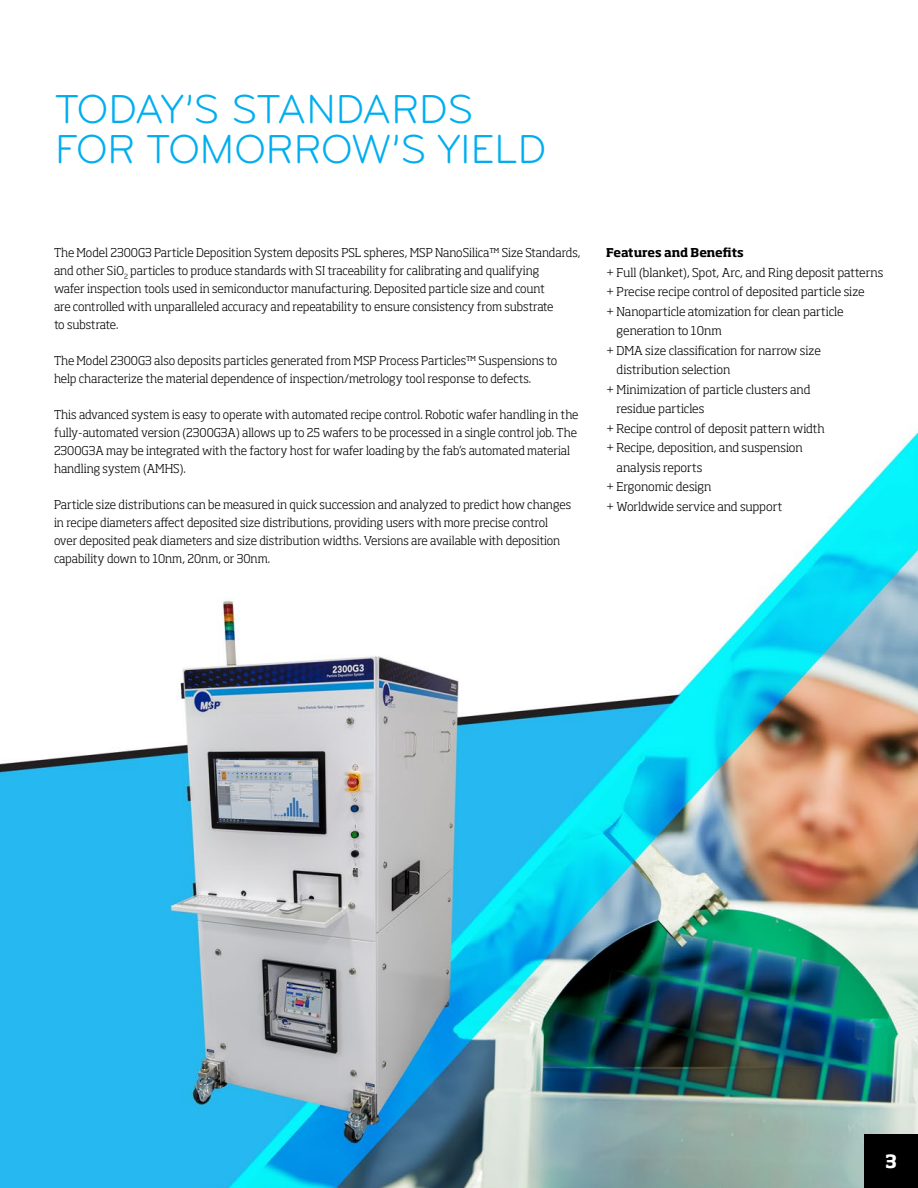
<style>
.page{position:relative;width:918px;height:1188px;background:#fff}
.page>*{position:absolute;margin:0;border:0;box-sizing:border-box;transform-origin:0 0}
.t1{font:42px/40.5px "Bryant";color:#00aeef}
.t2{font:700 18px "Soho Std";color:#fff}
.t3{font:300 12px/18px "Soho Std";letter-spacing:-.005em;color:#000}
.t4{font:700 12px "Soho Std";letter-spacing:-.005em;color:#000}
</style>
<div class="page">
<img style="left:0;top:429px;width:918px;height:759px">
<div style="left:864px;top:1134px;width:54px;height:54px;background:#000"></div>
<h1 class="t1" style="left:55px;top:89px;width:493px">TODAY’S STANDARDS<br>FOR TOMORROW’S YIELD</h1>
<p class="t3" style="left:54px;top:243px;width:528px">The Model 2300G3 Particle Deposition System deposits PSL spheres, MSP NanoSilica™ Size Standards, and other SiO<sub>2</sub> particles to produce standards with SI traceability for calibrating and qualifying<br>wafer inspection tools used in semiconductor manufacturing. Deposited particle size and count<br>are controlled with unparalleled accuracy and repeatability to ensure consistency from substrate<br>to substrate.</p>
<p class="t3" style="left:54px;top:351px;width:505px">The Model 2300G3 also deposits particles generated from MSP Process Particles™ Suspensions to help characterize the material dependence of inspection/metrology tool response to defects.</p>
<p class="t3" style="left:54px;top:405px;width:526px">This advanced system is easy to operate with automated recipe control. Robotic wafer handling in the fully-automated version (2300G3A) allows up to 25 wafers to be processed in a single control job. The 2300G3A may be integrated with the factory host for wafer loading by the fab’s automated material handling system (AMHS).</p>
<p class="t3" style="left:54px;top:495px;width:519px">Particle size distributions can be measured in quick succession and analyzed to predict how changes in recipe diameters affect deposited size distributions, providing users with more precise control over deposited peak diameters and size distribution widths. Versions are available with deposition capability down to 10nm, 20nm, or 30nm.</p>
<p class="t4" style="left:606px;top:245px;width:139px">Features and Benefits</p>
<p class="t3" style="left:606px;top:263px;width:279px">+ Full (blanket), Spot, Arc, and Ring deposit patterns</p>
<p class="t3" style="left:606px;top:283px;width:260px">+ Precise recipe control of deposited particle size</p>
<p class="t3" style="left:606px;top:302px;width:239px">+ Nanoparticle atomization for clean particle</p>
<p class="t3" style="left:617px;top:322px;width:107px">generation to 10nm</p>
<p class="t3" style="left:606px;top:341px;width:216px">+ DMA size classification for narrow size</p>
<p class="t3" style="left:617px;top:361px;width:115px">distribution selection</p>
<p class="t3" style="left:606px;top:380px;width:206px">+ Minimization of particle clusters and</p>
<p class="t3" style="left:617px;top:400px;width:89px">residue particles</p>
<p class="t3" style="left:606px;top:419px;width:220px">+ Recipe control of deposit pattern width</p>
<p class="t3" style="left:606px;top:439px;width:198px">+ Recipe, deposition, and suspension</p>
<p class="t3" style="left:617px;top:458px;width:87px">analysis reports</p>
<p class="t3" style="left:606px;top:478px;width:107px">+ Ergonomic design</p>
<p class="t3" style="left:606px;top:497px;width:178px">+ Worldwide service and support</p>
<h2 class="t2" style="left:885px;top:1150px;width:13px">3</h2>
</div>
